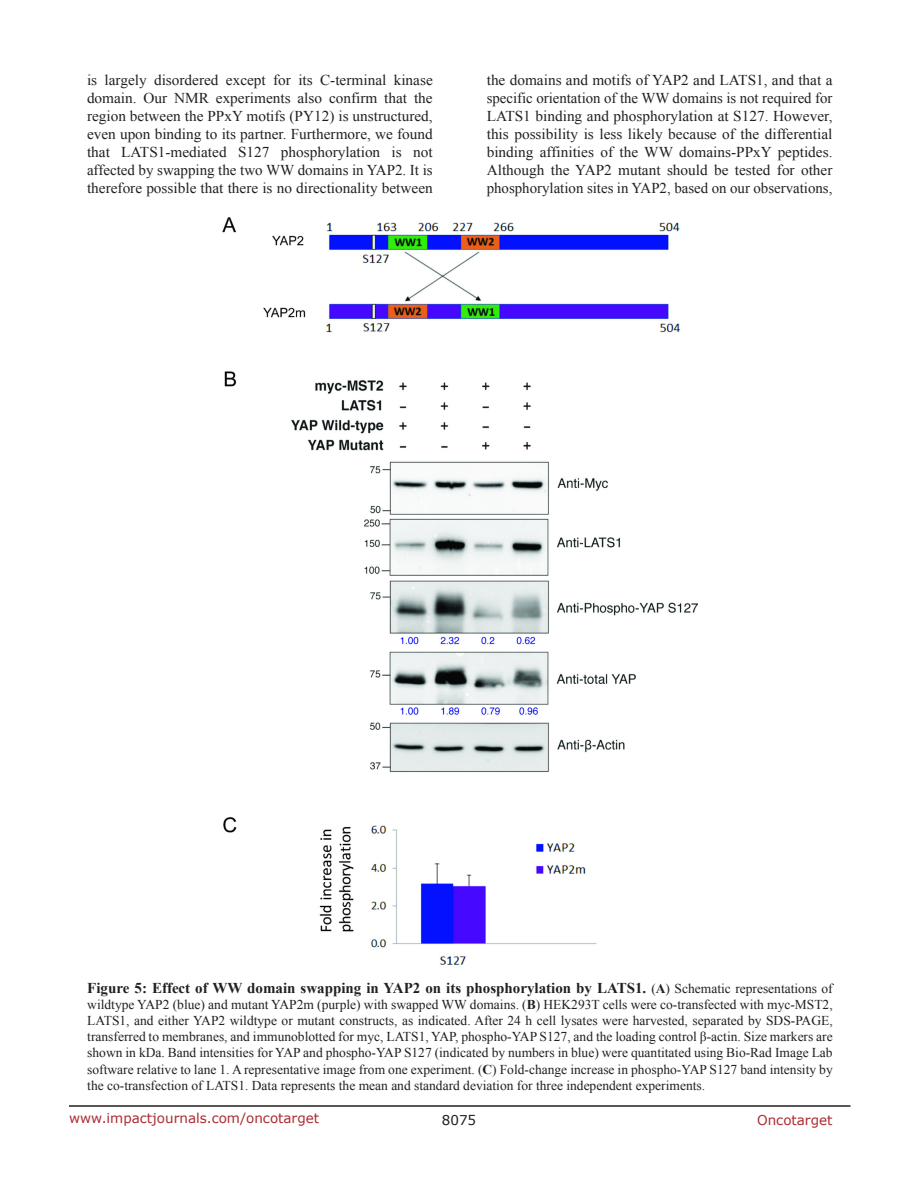
<style>
.page{position:relative;width:918px;height:1188px;background:#fff}
.page>*{position:absolute;margin:0;border:0;box-sizing:border-box;transform-origin:0 0}
.BodyText{font:15px/18px "Times New Roman";color:#231f20;text-align:justify}
.FigureText{font:700 15px "Times New Roman";color:#231f20}
.FigureText-2{font:13.5px/16.2px "Times New Roman";color:#231f20;text-align:justify}
.t1{font:13.5px "Verdana";color:#ac2b31}
.t2{font:13.5px "Verdana";color:#231f20}
.s1{font-weight:400;font-size:13.5px}
.s2{font-size:13.5px}
.s3{font-weight:700}
</style>
<div class="page">
<hr style="left:69px;top:1105px;width:781px;height:2px;background:#231f20">
<img style="left:222px;top:217px;width:475px;height:747px">
<p class="BodyText" style="left:87px;top:71px;width:347px">is largely disordered except for its C-terminal kinase domain. Our NMR experiments also confirm that the region between the PPxY motifs (PY12) is unstructured, even upon binding to its partner. Furthermore, we found that LATS1-mediated S127 phosphorylation is not affected by swapping the two WW domains in YAP2. It is therefore possible that there is no directionality between</p>
<p class="BodyText" style="left:487px;top:71px;width:347px">the domains and motifs of YAP2 and LATS1, and that a specific orientation of the WW domains is not required for LATS1 binding and phosphorylation at S127. However, this possibility is less likely because of the differential binding affinities of the WW domains-PPxY peptides.<br>Although the YAP2 mutant should be tested for other phosphorylation sites in YAP2, based on our observations,</p>
<p class="FigureText" style="left:87px;top:977px;width:747px">Figure 5: Effect of WW domain swapping in YAP2 on its phosphorylation by LATS1. <span class="s1">(</span><span class="s2">A</span><span class="s1">) Schematic representations of</span></p>
<p class="FigureText-2" style="left:87px;top:996px;width:747px">wildtype YAP2 (blue) and mutant YAP2m (purple) with swapped WW domains. (<span class="s3">B</span>) HEK293T cells were co-transfected with myc-MST2, LATS1, and either YAP2 wildtype or mutant constructs, as indicated. After 24 h cell lysates were harvested, separated by SDS-PAGE, transferred to membranes, and immunoblotted for myc, LATS1, YAP, phospho-YAP S127, and the loading control β-actin. Size markers are shown in kDa. Band intensities for YAP and phospho-YAP S127 (indicated by numbers in blue) were quantitated using Bio-Rad Image Lab software relative to lane 1. A representative image from one experiment. (<span class="s3">C</span>) Fold-change increase in phospho-YAP S127 band intensity by the co-transfection of LATS1. Data represents the mean and standard deviation for three independent experiments.</p>
<p class="t1" style="left:69px;top:1109px;width:252px">www.impactjournals.com/oncotarget</p>
<p class="t2" style="left:442px;top:1111px;width:36px">8075</p>
<p class="t1" style="left:757px;top:1111px;width:77px">Oncotarget</p>
</div>
